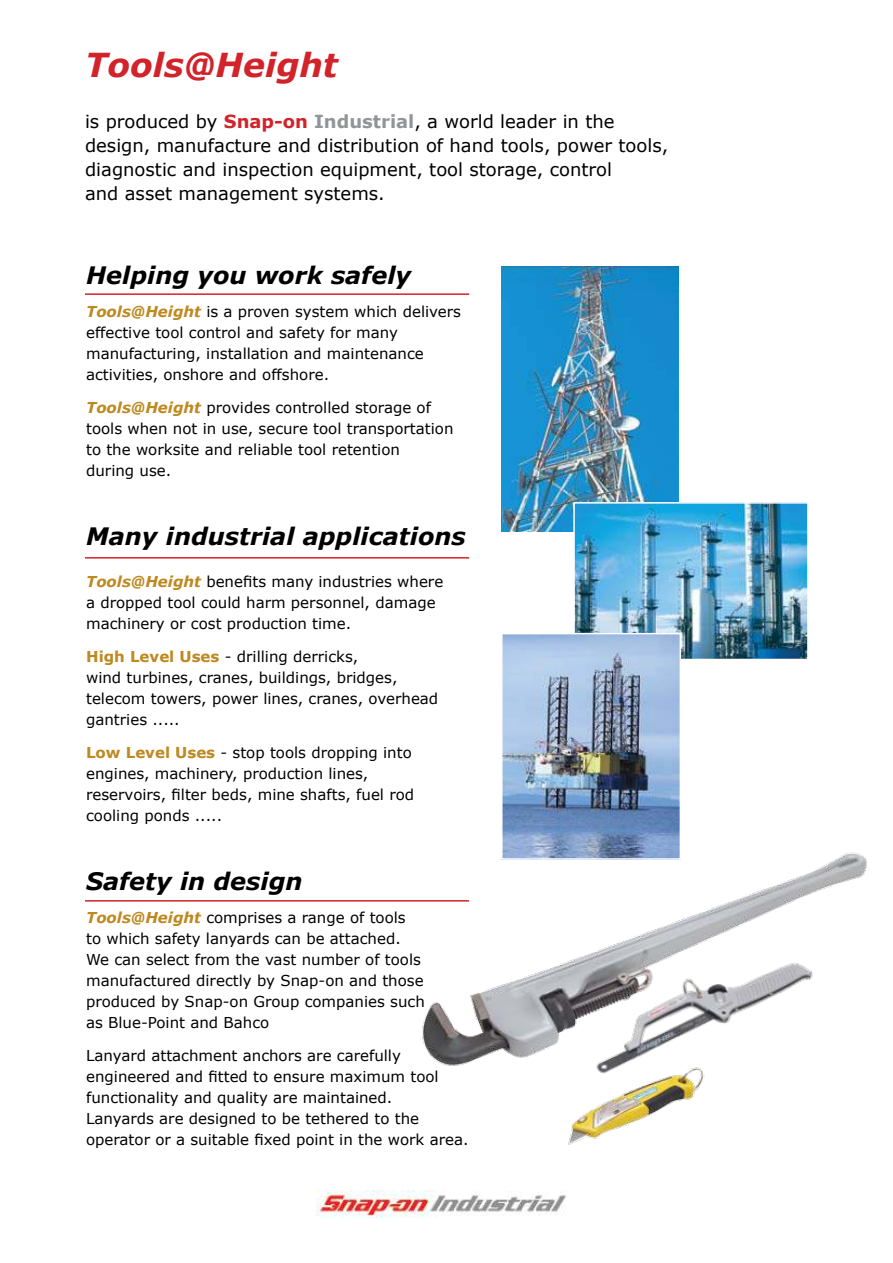
<style>
.page{position:relative;width:893px;height:1263px;background:#fff}
.page>*{position:absolute;margin:0;border:0;box-sizing:border-box;transform-origin:0 0}
.t1{font:italic 700 33px "Verdana";color:#d2222a}
.t2{font:italic 700 24px "Verdana";color:#000}
.t3{font:18px/24px "Verdana";color:#000}
.t4{font:15px/21px "Verdana";color:#000}
.s1{font-weight:700;color:#d2222a}
.s2{font-weight:700;color:#929497}
.s3{font-weight:700;font-style:italic;color:#bd8920}
.s4{font-weight:700;color:#bd8920}
</style>
<div class="page">
<img style="left:316px;top:1191px;width:250px;height:27px">
<img style="left:502px;top:266px;width:176px;height:265px">
<hr style="left:85px;top:293px;width:384px;height:2px;background:#d2222a">
<hr style="left:85px;top:557px;width:384px;height:2px;background:#d2222a">
<hr style="left:85px;top:900px;width:384px;height:2px;background:#d2222a">
<img style="left:576px;top:505px;width:230px;height:152px">
<div style="left:573px;top:502px;width:236px;height:158px;border:2px solid #fff"></div>
<img style="left:504px;top:636px;width:174px;height:169px">
<div style="left:501px;top:633px;width:180px;height:227px;border:2px solid #fff"></div>
<img style="left:402px;top:805px;width:465px;height:261px">
<img style="left:582px;top:949px;width:238px;height:117px">
<img style="left:550px;top:1049px;width:163px;height:96px">
<h1 class="t1" style="left:85px;top:51px;width:254px">Tools@Height</h1>
<p class="t3" style="left:85px;top:111px;width:585px">is produced by <span class="s1">Snap-on</span> <span class="s2">Industrial</span>, a world leader in the design, manufacture and distribution of hand tools, power tools, diagnostic and inspection equipment, tool storage, control<br>and asset management systems.</p>
<h2 class="t2" style="left:86px;top:265px;width:327px">Helping you work safely</h2>
<p class="t4" style="left:86px;top:302px;width:376px"><span class="s3">Tools@Height</span> is a proven system which delivers effective tool control and safety for many manufacturing, installation and maintenance activities, onshore and offshore.</p>
<p class="t4" style="left:86px;top:398px;width:369px"><span class="s3">Tools@Height</span> provides controlled storage of tools when not in use, secure tool transportation to the worksite and reliable tool retention<br>during use.</p>
<h2 class="t2" style="left:86px;top:526px;width:381px">Many industrial applications</h2>
<p class="t4" style="left:86px;top:570px;width:359px"><span class="s3">Tools@Height</span> benefits many industries where a dropped tool could harm personnel, damage machinery or cost production time.</p>
<p class="t4" style="left:86px;top:647px;width:354px"><span class="s4">High Level Uses</span> - drilling derricks,<br>wind turbines, cranes, buildings, bridges, telecom towers, power lines, cranes, overhead gantries .....</p>
<p class="t4" style="left:86px;top:743px;width:330px"><span class="s4">Low Level Uses</span> - stop tools dropping into engines, machinery, production lines, reservoirs, filter beds, mine shafts, fuel rod cooling ponds .....</p>
<h2 class="t2" style="left:86px;top:871px;width:218px">Safety in design</h2>
<p class="t4" style="left:86px;top:908px;width:340px"><span class="s3">Tools@Height</span> comprises a range of tools<br>to which safety lanyards can be attached.<br>We can select from the vast number of tools manufactured directly by Snap-on and those produced by Snap-on Group companies such as Blue-Point and Bahco</p>
<p class="t4" style="left:86px;top:1046px;width:384px">Lanyard attachment anchors are carefully engineered and fitted to ensure maximum tool functionality and quality are maintained.<br>Lanyards are designed to be tethered to the operator or a suitable fixed point in the work area.</p>
</div>
